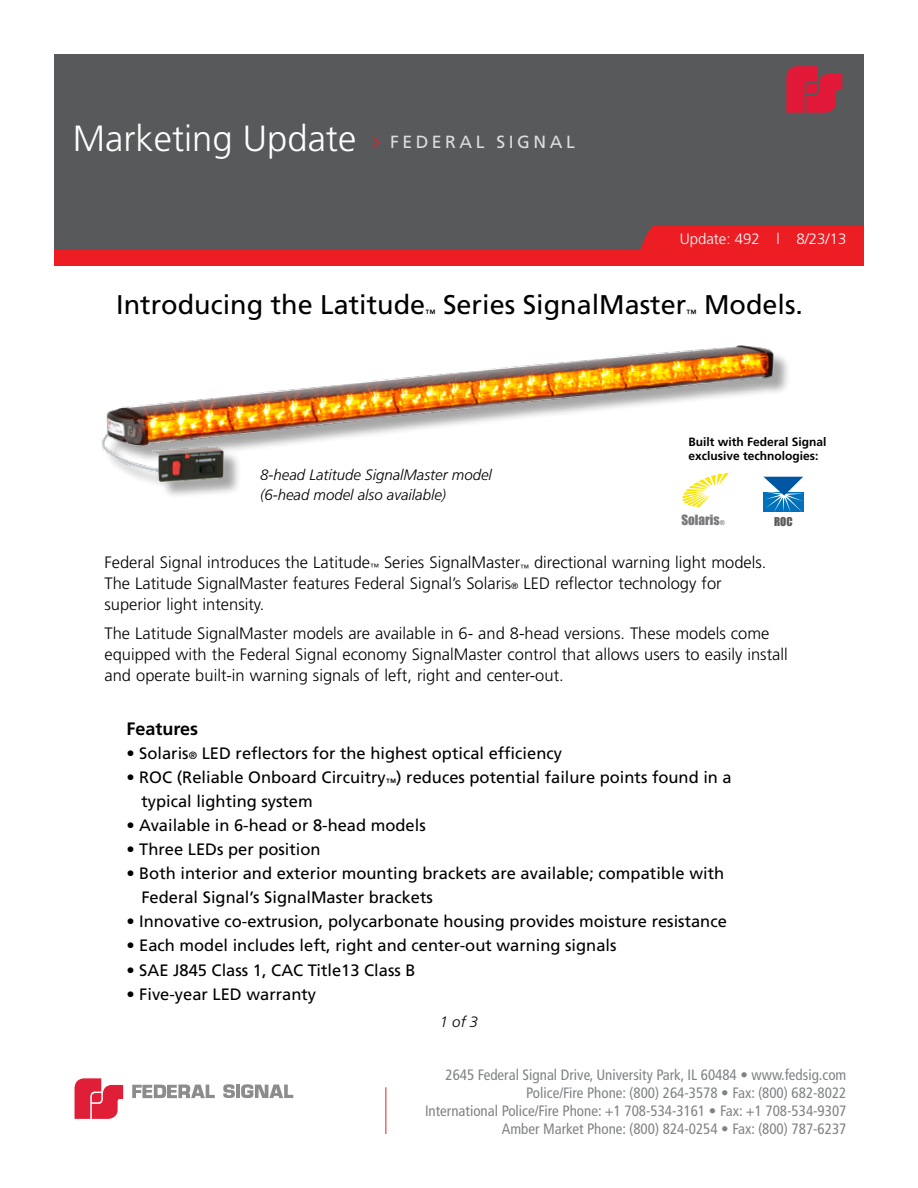
<style>
.page{position:relative;width:918px;height:1188px;background:#fff}
.page>*{position:absolute;margin:0;border:0;box-sizing:border-box;transform-origin:0 0}
.t1{font:300 36.45px "Frutiger";color:#fff}
.t2{font:27px "Frutiger";color:#000}
.t3{font:700 18px "Frutiger";color:#000}
.t4{font:17.55px "Frutiger";letter-spacing:.2em;color:#dcddde}
.t5{font:16.5px/24px "Frutiger";color:#000}
.t6{font:300 16.5px/21px "Frutiger";color:#000}
.t7{font:condensed 15px/18px "Frutiger";color:#808384;text-align:right}
.t8{font:italic 300 15px/19.5px "Frutiger";color:#000}
.t9{font:300 15px "Frutiger";color:#fff}
.t10{font:13.2px "Impact";color:#77787b}
.t11{font:700 12px/14.4px "Frutiger";color:#000}
.t12{font:11.25px "Impact";color:#58595b}
.t13{font:10.5px "Frutiger";color:#000}
.s1{font-family:"Letter Gothic Std";font-weight:700;font-size:15.6px;color:#ed1d24}
.s2{font-size:6.6px}
.s3{font-size:5.4px}
.s4{font-size:9px}
.s5{font-size:10.5px}
</style>
<div class="page">
<div style="left:54px;top:225px;width:810px;height:41px;background:#ed1d24"></div>
<div style="left:54px;top:54px;width:810px;height:196px;background:#58595b"></div>
<svg style="left:786px;top:66px;width:56px;height:47px"></svg>
<svg style="left:640px;top:225px;width:224px;height:25px;background:#e61f26"></svg>
<hr style="left:386px;top:1087px;width:1px;height:47px;background:#ed1d24">
<svg style="left:75px;top:1078px;width:48px;height:41px"></svg>
<svg style="left:223px;top:1084px;width:12px;height:14px"></svg>
<hr style="left:236px;top:1085px;width:4px;height:13px;background:#8c8c8c">
<svg style="left:241px;top:1084px;width:52px;height:14px"></svg>
<svg style="left:132px;top:1085px;width:83px;height:13px"></svg>
<svg style="left:683px;top:500px;width:23px;height:7px"></svg>
<svg style="left:763px;top:493px;width:41px;height:19px"></svg>
<div style="left:105px;top:348px;width:687px;height:152px;background:#000;opacity:.35"></div>
<img style="left:101px;top:346px;width:703px;height:147px">
<h1 class="t1" style="left:73px;top:118px;width:285px">Marketing Update</h1>
<p class="t4" style="left:371px;top:132px;width:205px"><span class="s1">&gt;</span> FEDERAL SIGNAL</p>
<p class="t9" style="left:680px;top:231px;width:168px">Update: 492 l 8/23/13</p>
<h2 class="t2" style="left:116px;top:289px;width:311px">Introducing the Latitude</h2>
<p class="t13" style="left:425px;top:307px;width:12px">™</p>
<h2 class="t2" style="left:443px;top:289px;width:245px">Series SignalMaster</h2>
<p class="t13" style="left:686px;top:307px;width:12px">™</p>
<h2 class="t2" style="left:704px;top:289px;width:101px">Models.</h2>
<p class="t11" style="left:688px;top:434px;width:140px">Built with Federal Signal exclusive technologies:</p>
<p class="t8" style="left:260px;top:465px;width:233px">8-head Latitude SignalMaster model (6-head model also available)</p>
<p class="t10" style="left:681px;top:509px;width:45px">Solaris<span class="s2">®</span></p>
<p class="t12" style="left:695px;top:513px;width:57px">SpectraLux<span class="s3">®</span></p>
<p class="t12" style="left:774px;top:512px;width:20px">ROC</p>
<p class="t6" style="left:105px;top:552px;width:664px">Federal Signal introduces the Latitude<sub>™</sub> Series SignalMaster<sub>™</sub> directional warning light models.<br>The Latitude SignalMaster features Federal Signal’s Solaris<span class="s4">®</span> LED reflector technology for superior light intensity.</p>
<p class="t6" style="left:105px;top:622px;width:685px">The Latitude SignalMaster models are available in 6- and 8-head versions. These models come equipped with the Federal Signal economy SignalMaster control that allows users to easily install and operate built-in warning signals of left, right and center-out.</p>
<p class="t3" style="left:126px;top:719px;width:73px">Features</p>
<p class="t5" style="left:126px;top:742px;width:437px">• Solaris<span class="s5">®</span> LED reflectors for the highest optical efficiency</p>
<p class="t5" style="left:141px;top:766px;width:592px;text-indent:-15px">• ROC (Reliable Onboard Circuitry<sub>™</sub>) reduces potential failure points found in a typical lighting system</p>
<p class="t5" style="left:126px;top:814px;width:301px">• Available in 6-head or 8-head models</p>
<p class="t5" style="left:126px;top:838px;width:196px">• Three LEDs per position</p>
<p class="t5" style="left:141px;top:862px;width:584px;text-indent:-15px">• Both interior and exterior mounting brackets are available; compatible with<br>Federal Signal’s SignalMaster brackets</p>
<p class="t5" style="left:126px;top:910px;width:602px">• Innovative co-extrusion, polycarbonate housing provides moisture resistance</p>
<p class="t5" style="left:126px;top:934px;width:492px">• Each model includes left, right and center-out warning signals</p>
<p class="t5" style="left:126px;top:958px;width:291px">• SAE J845 Class 1, CAC Title13 Class B</p>
<p class="t5" style="left:126px;top:982px;width:191px">• Five-year LED warranty</p>
<p class="t8" style="left:440px;top:1012px;width:40px">1 of 3</p>
<p class="t7" style="left:425px;top:1066px;width:423px">2645 Federal Signal Drive, University Park, IL 60484 • www.fedsig.com Police/Fire Phone: (800) 264-3578 • Fax: (800) 682-8022<br>International Police/Fire Phone: +1 708-534-3161 • Fax: +1 708-534-9307<br>Amber Market Phone: (800) 824-0254 • Fax: (800) 787-6237</p>
</div>
